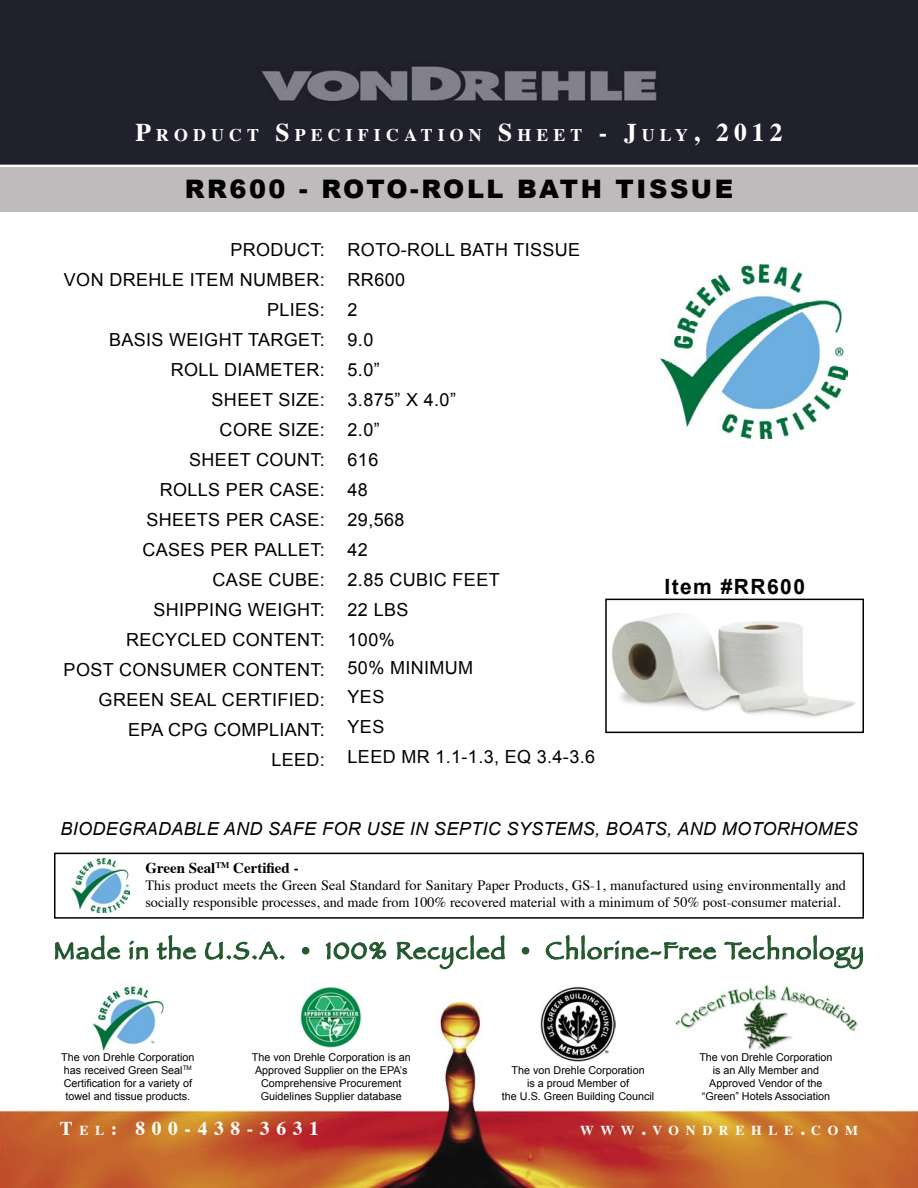
<style>
.page{position:relative;width:918px;height:1188px;background:#fff}
.page>*{position:absolute;margin:0;border:0;box-sizing:border-box;transform-origin:0 0}
.t1{font:900 25.5px "Arial";letter-spacing:.1em;color:#000}
.t2{font:700 21px "Arial";letter-spacing:.07em;color:#000}
.t3{font:700 19.5px "Times";letter-spacing:.34em;color:#fff}
.t4{font:18px/30px "Arial";letter-spacing:.02em;color:#000;text-align:right}
.t5{font:italic 18px "Arial";letter-spacing:.02em;color:#000}
.t6{font:700 17.85px "Times";letter-spacing:.285em;color:#fff}
.t7{font:700 15px "Times";color:#000}
.t8{font:14.25px/17.1px "Times";color:#000}
.t9{font:700 13.65px "Times";letter-spacing:.485em;color:#fff}
.t10{font:10.8px/12.9px "Arial";color:#000;text-align:center}
.s1{font-size:25.5px}
.s2{font-size:13.65px}
.s3{font-size:19.5px}
</style>
<div class="page">
<img style="left:0;top:0;width:918px;height:1188px">
<img style="left:301px;top:987px;width:61px;height:61px">
<img style="left:674px;top:985px;width:184px;height:65px">
<img style="left:541px;top:986px;width:75px;height:75px">
<img style="left:92px;top:986px;width:72px;height:65px">
<div style="left:0;top:167px;width:918px;height:45px;background:#bfbabb"></div>
<div style="left:605px;top:599px;width:259px;height:134px;border:2px solid #000"></div>
<img style="left:610px;top:610px;width:250px;height:109px">
<img style="left:660px;top:264px;width:187px;height:175px">
<svg style="left:54px;top:933px;width:67px;height:32px"></svg>
<svg style="left:128px;top:921px;width:21px;height:52px"></svg>
<svg style="left:156px;top:934px;width:41px;height:37px"></svg>
<svg style="left:204px;top:934px;width:81px;height:27px"></svg>
<svg style="left:301px;top:946px;width:10px;height:10px"></svg>
<svg style="left:325px;top:925px;width:62px;height:45px"></svg>
<svg style="left:396px;top:919px;width:110px;height:51px"></svg>
<svg style="left:521px;top:946px;width:10px;height:10px"></svg>
<svg style="left:545px;top:919px;width:319px;height:56px"></svg>
<div style="left:54px;top:853px;width:810px;height:66px;border:2px solid #000"></div>
<img style="left:72px;top:859px;width:58px;height:54px">
<p class="t6" style="left:136px;top:118px;width:648px"><span class="s1">P</span>RODUCT <span class="s1">S</span>PECIFICATION <span class="s1">S</span>HEET <span class="s1">- J</span>ULY<span class="s1">, 2012</span></p>
<h1 class="t1" style="left:185px;top:170px;width:550px">RR600 - ROTO-ROLL BATH TISSUE</h1>
<p class="t4" style="left:64px;top:234px;width:263px">PRODUCT:<br>VON DREHLE ITEM NUMBER:<br>PLIES:<br>BASIS WEIGHT TARGET:<br>ROLL DIAMETER:<br>SHEET SIZE:<br>CORE SIZE:<br>SHEET COUNT:<br>ROLLS PER CASE:<br>SHEETS PER CASE:<br>CASES PER PALLET:<br>CASE CUBE:<br>SHIPPING WEIGHT:<br>RECYCLED CONTENT:<br>POST CONSUMER CONTENT:<br>GREEN SEAL CERTIFIED:<br>EPA CPG COMPLIANT:<br>LEED:</p>
<p class="t4" style="left:348px;top:234px;width:249px;text-align:left">ROTO-ROLL BATH TISSUE<br>RR600<br>2<br>9.0<br>5.0”<br>3.875” X 4.0”<br>2.0”<br>616<br>48<br>29,568<br>42<br>2.85 CUBIC FEET<br>22 LBS<br>100%<br>50% MINIMUM<br>YES<br>YES<br>LEED MR 1.1-1.3, EQ 3.4-3.6</p>
<p class="t2" style="left:664px;top:574px;width:142px">Item #RR600</p>
<p class="t5" style="left:60px;top:818px;width:799px">BIODEGRADABLE AND SAFE FOR USE IN SEPTIC SYSTEMS, BOATS, AND MOTORHOMES</p>
<p class="t7" style="left:145px;top:853px;width:155px">Green Seal<sup>TM</sup> Certified -</p>
<p class="t8" style="left:145px;top:875px;width:702px">This product meets the Green Seal Standard for Sanitary Paper Products, GS-1, manufactured using environmentally and socially responsible processes, and made from 100% recovered material with a minimum of 50% post-consumer material.</p>
<p class="t10" style="left:61px;top:1051px;width:135px;text-align:left">The von Drehle Corporation has received Green Seal<sup>TM<br></sup>Certification for a variety of towel and tissue products.</p>
<p class="t10" style="left:252px;top:1051px;width:160px">The von Drehle Corporation is an<br>Approved Supplier on the EPA’s<br>Comprehensive Procurement<br>Guidelines Supplier database</p>
<p class="t10" style="left:699px;top:1051px;width:135px">The von Drehle Corporation is an Ally Member and<br>Approved Vendor of the “Green” Hotels Association</p>
<p class="t10" style="left:502px;top:1064px;width:154px">The von Drehle Corporation<br>is a proud Member of<br>the U.S. Green Building Council</p>
<p class="t3" style="left:60px;top:1110px;width:261px">T <span class="s2">E L</span> : 800-438-3631</p>
<p class="t9" style="left:580px;top:1118px;width:279px">WWW<span class="s3">.</span>VONDREHLE<span class="s3">.</span>COM</p>
</div>
